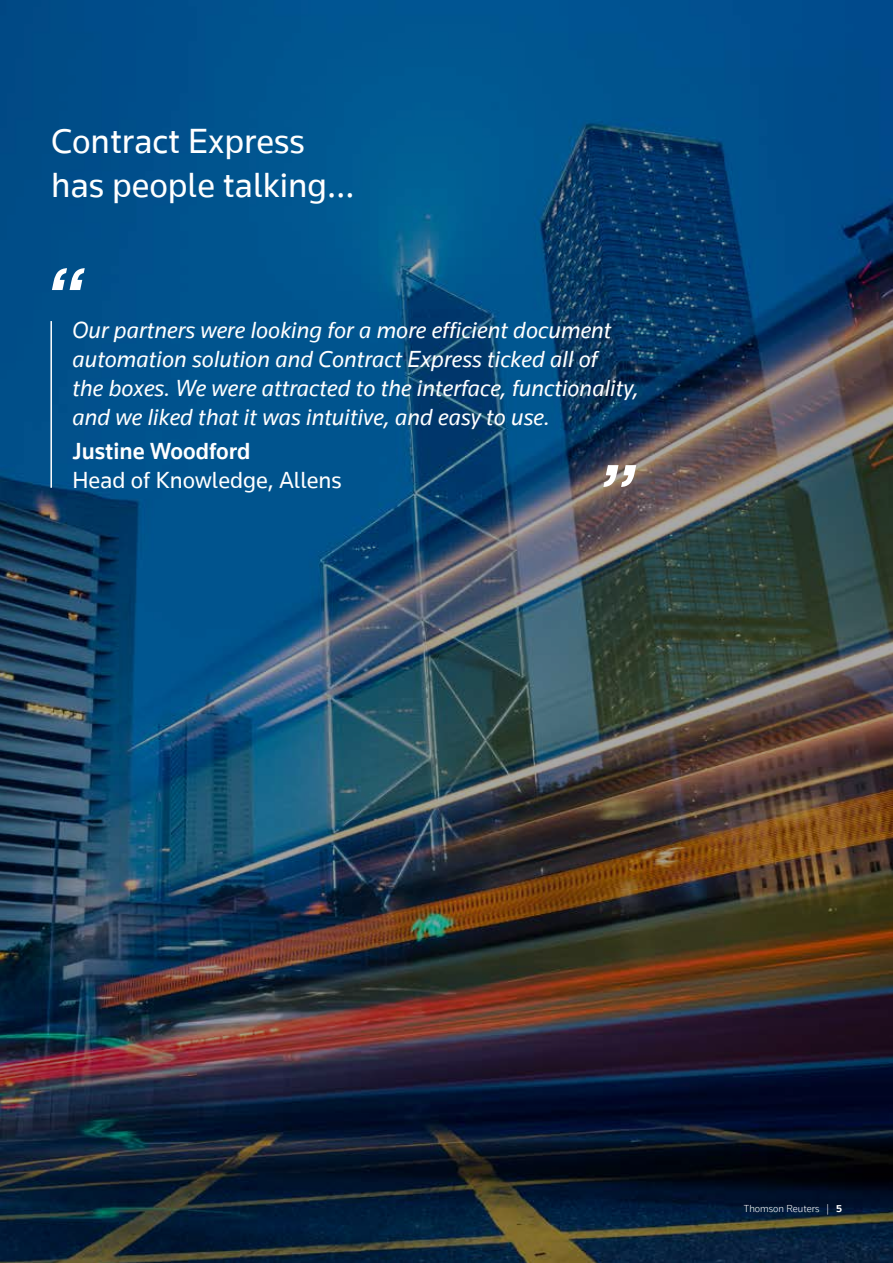
<style>
.page{position:relative;width:893px;height:1263px;background:#fff}
.page>*{position:absolute;margin:0;border:0;box-sizing:border-box;transform-origin:0 0}
.t1{font:italic 700 75px "Arial";color:#fff}
.t2{font:36px/43.2px "Knowledge";color:#fff}
.t3{font:italic 24px/28.8px "Knowledge";color:#fff}
.t4{font:24px "Knowledge";color:#fff}
.t5{font:500 24px "Knowledge";color:#fff}
.t6{font:300 10.5px "Knowledge";color:#fff}
.s1{font-weight:700}
</style>
<div class="page">
<img style="left:0;top:0;width:893px;height:1263px">
<hr style="left:50px;top:321px;width:2px;height:167px;background:#fff">
<h2 class="t2" style="left:51px;top:119px;width:305px">Contract Express has people talking…</h2>
<h1 class="t1" style="left:43px;top:246px;width:39px">“</h1>
<p class="t3" style="left:72px;top:316px;width:568px">Our partners were looking for a more efficient document automation solution and Contract Express ticked all of<br>the boxes. We were attracted to the interface, functionality, and we liked that it was intuitive, and easy to use.</p>
<p class="t5" style="left:72px;top:436px;width:180px">Justine Woodford</p>
<p class="t4" style="left:72px;top:465px;width:271px">Head of Knowledge, Allens</p>
<h1 class="t1" style="left:594px;top:442px;width:39px">”</h1>
<p class="t6" style="left:744px;top:1202px;width:100px">Thomson Reuters | <span class="s1">5</span></p>
</div>
